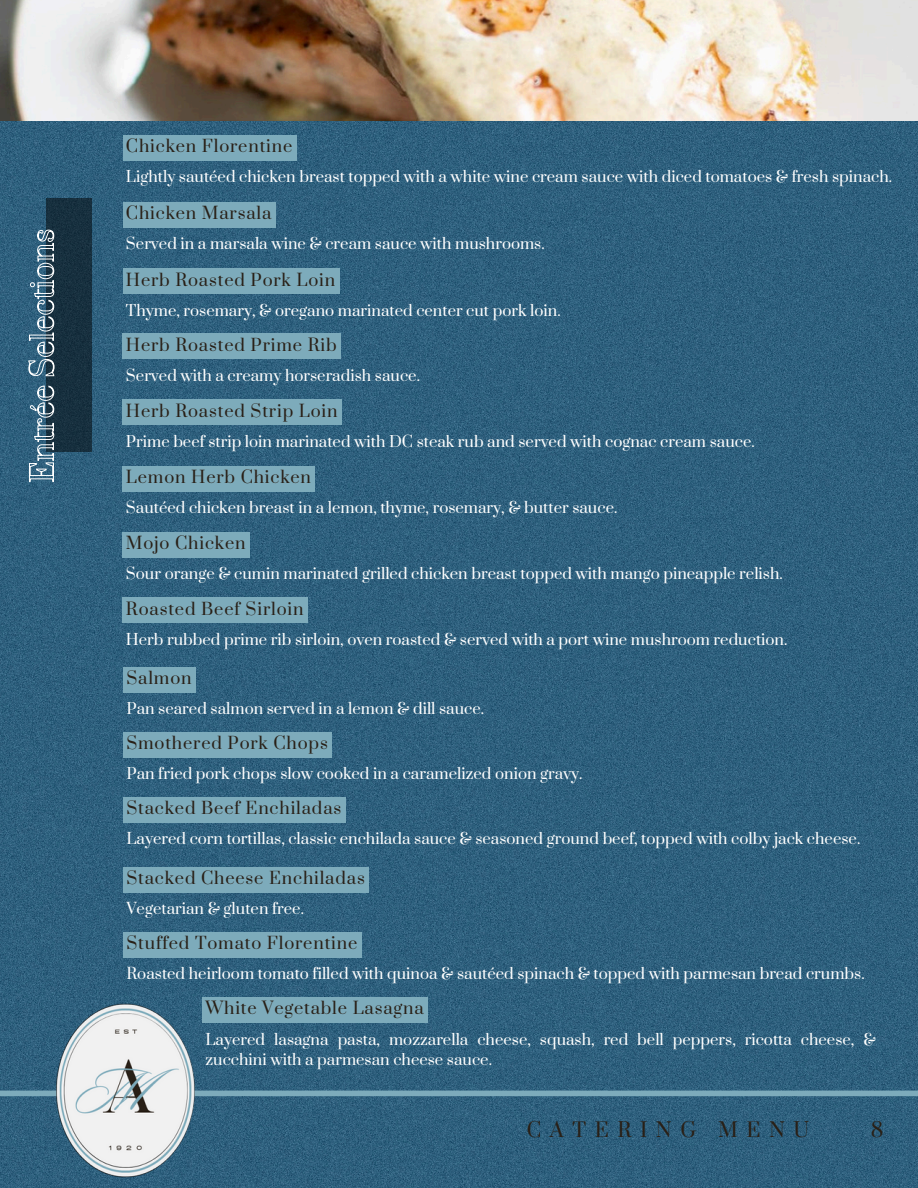
<style>
.page{position:relative;width:918px;height:1188px;background:#fff}
.page>*{position:absolute;margin:0;border:0;box-sizing:border-box;transform-origin:0 0}
.t1{font:19.5px "Prata";letter-spacing:.44em;color:#292017}
.t2{font:16.5px "Prata";letter-spacing:.05em;color:#292017}
.t3{font:15px/20.2px "Prata";color:#fff}
</style>
<div class="page">
<img style="left:0;top:121px;width:918px;height:1067px">
<div style="left:0;top:1091px;width:918px;height:5px;background:#7dabbb"></div>
<img style="left:36px;top:1000px;width:180px;height:180px">
<div style="left:47px;top:198px;width:45px;height:253px;background:#17303e"></div>
<svg style="left:28px;top:230px;width:27px;height:252px"></svg>
<div style="left:123px;top:268px;width:216px;height:26px;background:#7dabbb"></div>
<div style="left:123px;top:333px;width:218px;height:26px;background:#7dabbb"></div>
<div style="left:123px;top:400px;width:219px;height:25px;background:#7dabbb"></div>
<div style="left:123px;top:466px;width:192px;height:26px;background:#7dabbb"></div>
<div style="left:123px;top:532px;width:127px;height:26px;background:#7dabbb"></div>
<div style="left:123px;top:597px;width:185px;height:26px;background:#7dabbb"></div>
<div style="left:123px;top:667px;width:73px;height:26px;background:#7dabbb"></div>
<div style="left:123px;top:797px;width:223px;height:26px;background:#7dabbb"></div>
<div style="left:123px;top:732px;width:209px;height:26px;background:#7dabbb"></div>
<div style="left:123px;top:932px;width:239px;height:26px;background:#7dabbb"></div>
<div style="left:123px;top:867px;width:246px;height:25px;background:#7dabbb"></div>
<div style="left:202px;top:997px;width:226px;height:26px;background:#7dabbb"></div>
<img style="left:0;top:0;width:918px;height:121px">
<div style="left:123px;top:135px;width:173px;height:25px;background:#7dabbb"></div>
<div style="left:123px;top:202px;width:153px;height:26px;background:#7dabbb"></div>
<p class="t2" style="left:126px;top:136px;width:168px">Chicken Florentine</p>
<p class="t3" style="left:126px;top:167px;width:768px">Lightly sautéed chicken breast topped with a white wine cream sauce with diced tomatoes &amp; fresh spinach.</p>
<p class="t2" style="left:126px;top:203px;width:147px">Chicken Marsala</p>
<p class="t3" style="left:126px;top:235px;width:420px">Served in a marsala wine &amp; cream sauce with mushrooms.</p>
<p class="t2" style="left:126px;top:269px;width:211px">Herb Roasted Pork Loin</p>
<p class="t3" style="left:126px;top:301px;width:436px">Thyme, rosemary, &amp; oregano marinated center cut pork loin.</p>
<p class="t2" style="left:126px;top:334px;width:212px">Herb Roasted Prime Rib</p>
<p class="t3" style="left:126px;top:366px;width:296px">Served with a creamy horseradish sauce.</p>
<p class="t2" style="left:126px;top:401px;width:213px">Herb Roasted Strip Loin</p>
<p class="t3" style="left:126px;top:432px;width:630px">Prime beef strip loin marinated with DC steak rub and served with cognac cream sauce.</p>
<p class="t2" style="left:126px;top:467px;width:187px">Lemon Herb Chicken</p>
<p class="t3" style="left:126px;top:498px;width:493px">Sautéed chicken breast in a lemon, thyme, rosemary, &amp; butter sauce.</p>
<p class="t2" style="left:126px;top:533px;width:121px">Mojo Chicken</p>
<p class="t3" style="left:126px;top:565px;width:658px">Sour orange &amp; cumin marinated grilled chicken breast topped with mango pineapple relish.</p>
<p class="t2" style="left:126px;top:598px;width:179px">Roasted Beef Sirloin</p>
<p class="t3" style="left:126px;top:630px;width:663px">Herb rubbed prime rib sirloin, oven roasted &amp; served with a port wine mushroom reduction.</p>
<p class="t2" style="left:126px;top:668px;width:67px">Salmon</p>
<p class="t3" style="left:126px;top:699px;width:359px">Pan seared salmon served in a lemon &amp; dill sauce.</p>
<p class="t2" style="left:126px;top:733px;width:203px">Smothered Pork Chops</p>
<p class="t3" style="left:126px;top:764px;width:458px">Pan fried pork chops slow cooked in a caramelized onion gravy.</p>
<p class="t2" style="left:126px;top:798px;width:217px">Stacked Beef Enchiladas</p>
<p class="t3" style="left:126px;top:830px;width:735px">Layered corn tortillas, classic enchilada sauce &amp; seasoned ground beef, topped with colby jack cheese.</p>
<p class="t2" style="left:126px;top:868px;width:240px">Stacked Cheese Enchiladas</p>
<p class="t3" style="left:126px;top:899px;width:179px">Vegetarian &amp; gluten free.</p>
<p class="t2" style="left:126px;top:933px;width:232px">Stuffed Tomato Florentine</p>
<p class="t3" style="left:126px;top:964px;width:740px">Roasted heirloom tomato filled with quinoa &amp; sautéed spinach &amp; topped with parmesan bread crumbs.</p>
<p class="t2" style="left:206px;top:998px;width:220px">White Vegetable Lasagna</p>
<p class="t3" style="left:206px;top:1030px;width:672px">Layered lasagna pasta, mozzarella cheese, squash, red bell peppers, ricotta cheese, &amp; zucchini with a parmesan cheese sauce.</p>
<p class="t1" style="left:527px;top:1118px;width:284px">CATERING MENU</p>
<p class="t1" style="left:871px;top:1118px;width:14px">8</p>
</div>
